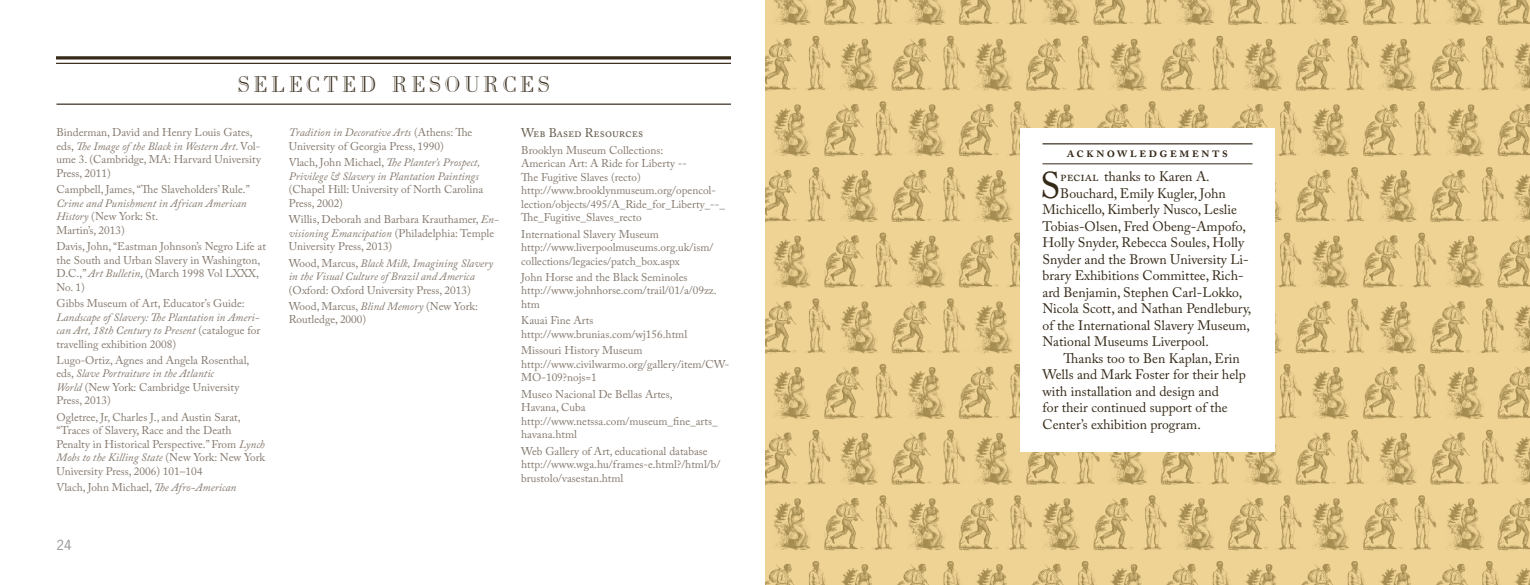
<style>
.page{position:relative;width:1530px;height:585px;background:#fff}
.page>*{position:absolute;margin:0;border:0;box-sizing:border-box;transform-origin:0 0}
.Body_Text_P2{font:37px "Adobe Caslon Pro";color:#352918}
.Body_Text{font:22.5px "Bodoni Open";letter-spacing:.2em;color:#352918}
.Subtitle{font:600 14.38px "Adobe Caslon Pro";letter-spacing:.15em;color:#352918}
.Body_Text_P2-2{font:13.75px "Adobe Caslon Pro";color:#352918}
.Body_Text-2{font:13.75px/16.5px "Adobe Caslon Pro";color:#352918}
.t1{font:13.12px "News Gothic Std";color:#939598}
.Artist{font:12.5px "Adobe Caslon Pro";color:#675b4d}
.Media{font:11.25px/13.5px "Adobe Caslon Pro";color:#84786d}
.Media-2{font:italic 11.25px/13.5px "Adobe Caslon Pro";color:#84786d}
.s1{font-style:italic}
.s2{font-style:normal}
</style>
<div class="page">
<img style="left:765px;top:0;width:765px;height:585px">
<hr style="left:56px;top:104px;width:675px;height:1px;background:#352918">
<hr style="left:56px;top:63px;width:675px;height:1px;background:#352918">
<svg style="left:56px;top:56px;width:675px;height:4px;background:#594f42"></svg>
<div style="left:1020px;top:128px;width:255px;height:324px;background:#fff"></div>
<hr style="left:1042px;top:164px;width:210px;height:1px;background:#352918">
<hr style="left:1042px;top:143px;width:210px;height:1px;background:#352918">
<p class="Body_Text" style="left:238px;top:72px;width:313px">SELECTED RESOURCES</p>
<p class="Media" style="left:56px;top:126px;width:206px">Binderman, David and Henry Louis Gates, eds, <span class="s1">The Image of the Black in Western Art</span>. Vol&shy;ume 3. (Cambridge, MA: Harvard University Press, 2011)</p>
<p class="Media" style="left:56px;top:183px;width:195px">Campbell, James, “The Slaveholders’ Rule.”<br><span class="s1">Crime and Punishment in African American<br>History</span> (New York: St.<br>Martin’s, 2013)</p>
<p class="Media" style="left:56px;top:239px;width:211px">Davis, John, “Eastman Johnson’s Negro Life at the South and Urban Slavery in Washington, D.C.,” <span class="s1">Art Bulletin</span>, (March 1998 Vol LXXX, No. 1)</p>
<p class="Media" style="left:56px;top:296px;width:205px">Gibbs Museum of Art, Educator’s Guide:<br><span class="s1">Landscape of Slavery: The Plantation in Ameri&shy;can Art, 18th Century to Present</span> (catalogue for travelling exhibition 2008)</p>
<p class="Media" style="left:56px;top:353px;width:194px">Lugo-Ortiz, Agnes and Angela Rosenthal, eds, <span class="s1">Slave Portraiture in the Atlantic<br>World</span> (New York: Cambridge University Press, 2013)</p>
<p class="Media" style="left:56px;top:410px;width:210px">Ogletree, Jr, Charles J., and Austin Sarat, “Traces of Slavery, Race and the Death Penalty in Historical Perspective.” From <span class="s1">Lynch Mobs to the Killing State</span> (New York: New York University Press, 2006) 101–104</p>
<p class="Media" style="left:56px;top:481px;width:182px">Vlach, John Michael, <span class="s1">The Afro-American</span></p>
<p class="t1" style="left:56px;top:537px;width:17px">24</p>
<p class="Media" style="left:289px;top:126px;width:185px"><span class="s1">Tradition in Decorative Arts</span> (Athens: The<br>University of Georgia Press, 1990)</p>
<p class="Media" style="left:289px;top:156px;width:196px">Vlach, John Michael, <span class="s1">The Planter’s Prospect, Privilege &amp; Slavery in Plantation Paintings </span>(Chapel Hill: University of North Carolina Press, 2002)</p>
<p class="Media" style="left:289px;top:212px;width:211px">Willis, Deborah and Barbara Krauthamer, <span class="s1">En&shy;visioning Emancipation</span> (Philadelphia: Temple<br>University Press, 2013)</p>
<p class="Media-2" style="left:289px;top:256px;width:206px"><span class="s2">Wood, Marcus,</span> Black Milk, Imagining Slavery in the Visual Culture of Brazil and America <span class="s2">(Oxford: Oxford University Press, 2013)</span></p>
<p class="Media" style="left:289px;top:299px;width:191px">Wood, Marcus, <span class="s1">Blind Memory</span> (New York:<br>Routledge, 2000)</p>
<p class="Artist" style="left:521px;top:126px;width:123px">Web Based Resources</p>
<p class="Media" style="left:521px;top:143px;width:205px">Brooklyn Museum Collections:<br>American Art: A Ride for Liberty --<br>The Fugitive Slaves (recto) http://www.brooklynmuseum.org/opencol&shy;lection/objects/495/A_Ride_for_Liberty_--_ The_Fugitive_Slaves_recto</p>
<p class="Media" style="left:521px;top:227px;width:194px">International Slavery Museum http://www.liverpoolmuseums.org.uk/ism/ collections/legacies/patch_box.aspx</p>
<p class="Media" style="left:521px;top:270px;width:197px">John Horse and the Black Seminoles http://www.johnhorse.com/trail/01/a/09zz. htm</p>
<p class="Media" style="left:521px;top:314px;width:167px">Kauai Fine Arts http://www.brunias.com/wj156.html</p>
<p class="Media" style="left:521px;top:344px;width:210px">Missouri History Museum http://www.civilwarmo.org/gallery/item/CW-<br>MO-109?nojs=1</p>
<p class="Media" style="left:521px;top:387px;width:198px">Museo Nacional De Bellas Artes,<br>Havana, Cuba http://www.netssa.com/museum_fine_arts_ havana.html</p>
<p class="Media" style="left:521px;top:444px;width:201px">Web Gallery of Art, educational database http://www.wga.hu/frames-e.html?/html/b/ brustolo/vasestan.html</p>
<p class="Subtitle" style="left:1067px;top:144px;width:161px">acknowledgements</p>
<p class="Body_Text_P2" style="left:1040px;top:164px;width:22px">S</p>
<p class="Body_Text_P2-2" style="left:1060px;top:169px;width:151px">pecial thanks to Karen A.</p>
<p class="Body_Text_P2-2" style="left:1060px;top:185px;width:167px">Bouchard, Emily Kugler, John</p>
<p class="Body_Text_P2-2" style="left:1042px;top:202px;width:196px">Michicello, Kimberly Nusco, Leslie</p>
<p class="Body_Text_P2-2" style="left:1042px;top:218px;width:205px">Tobias-Olsen, Fred Obeng-Ampofo,</p>
<p class="Body_Text_P2-2" style="left:1042px;top:235px;width:204px">Holly Snyder, Rebecca Soules, Holly</p>
<p class="Body_Text_P2-2" style="left:1042px;top:251px;width:208px">Snyder and the Brown University Li-</p>
<p class="Body_Text_P2-2" style="left:1042px;top:268px;width:203px">brary Exhibitions Committee, Rich-</p>
<p class="Body_Text_P2-2" style="left:1042px;top:284px;width:201px">ard Benjamin, Stephen Carl-Lokko,</p>
<p class="Body_Text_P2-2" style="left:1042px;top:301px;width:210px">Nicola Scott, and Nathan Pendlebury,</p>
<p class="Body_Text_P2-2" style="left:1042px;top:317px;width:209px">of the International Slavery Museum,</p>
<p class="Body_Text_P2-2" style="left:1042px;top:334px;width:168px">National Museums Liverpool.</p>
<p class="Body_Text-2" style="left:1042px;top:350px;width:205px;text-indent:21px">Thanks too to Ben Kaplan, Erin<br>Wells and Mark Foster for their help with installation and design and<br>for their continued support of the<br>Center’s exhibition program.</p>
</div>
